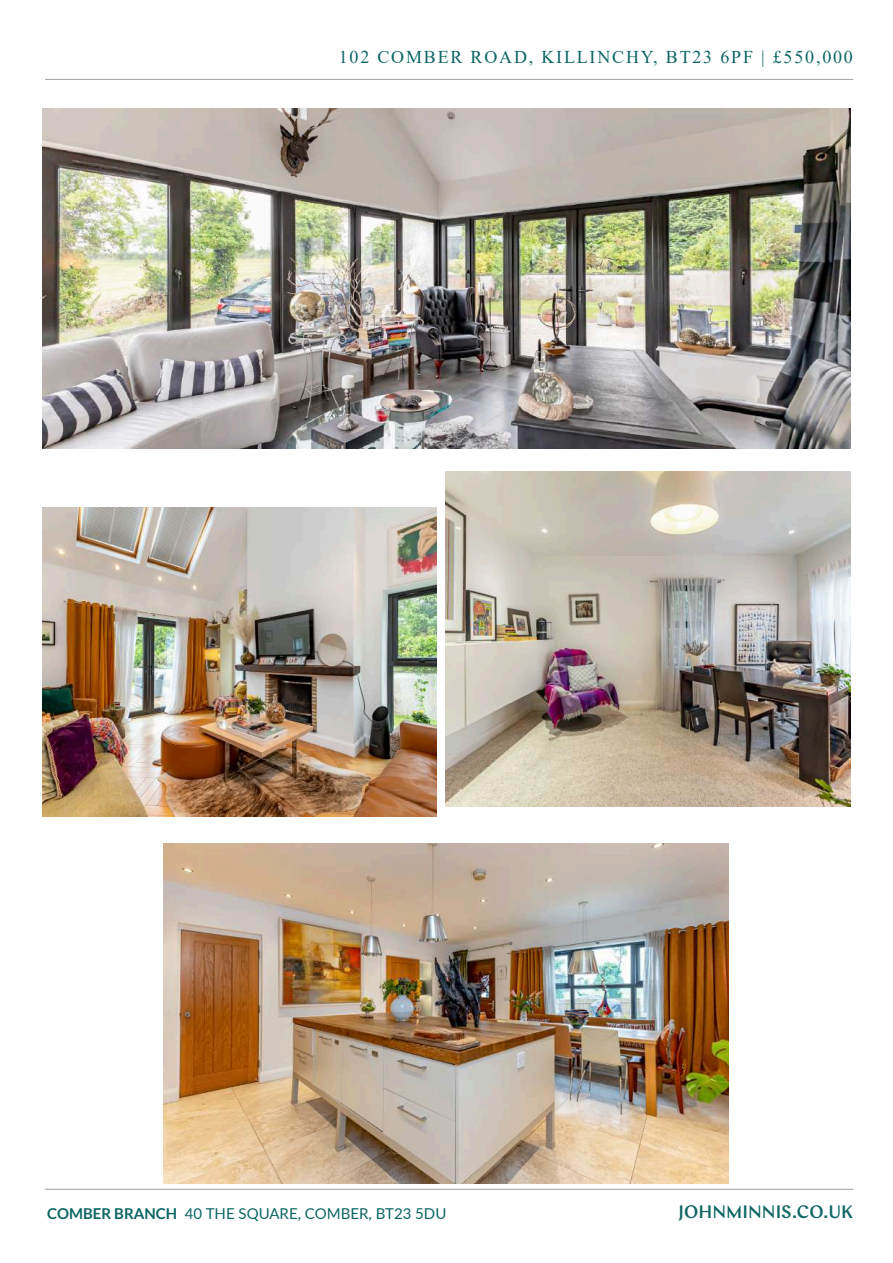
<style>
.page{position:relative;width:893px;height:1263px;background:#fff}
.page>*{position:absolute;margin:0;border:0;box-sizing:border-box;transform-origin:0 0}
.t1{font:18px "Times New Roman";letter-spacing:.1em;color:#0c6664}
.t2{font:500 18px "Chap";color:#0f6664}
.t3{font:15px "Lato";color:#0c6664}
.s1{font-weight:700}
</style>
<div class="page">
<img style="left:43px;top:508px;width:394px;height:308px">
<img style="left:43px;top:109px;width:807px;height:340px">
<hr style="left:45px;top:1189px;width:808px;height:1px;background:#9da2a3">
<hr style="left:45px;top:79px;width:808px;height:1px;background:#9da2a3">
<img style="left:445px;top:472px;width:405px;height:334px">
<img style="left:163px;top:843px;width:565px;height:340px">
<p class="t1" style="left:339px;top:50px;width:516px">102 COMBER ROAD, KILLINCHY, BT23 6PF | £550,000</p>
<p class="t3" style="left:47px;top:1207px;width:401px"><span class="s1">COMBER BRANCH</span> 40 THE SQUARE, COMBER, BT23 5DU</p>
<p class="t2" style="left:679px;top:1200px;width:176px">JOHNMINNIS.CO.UK</p>
</div>
